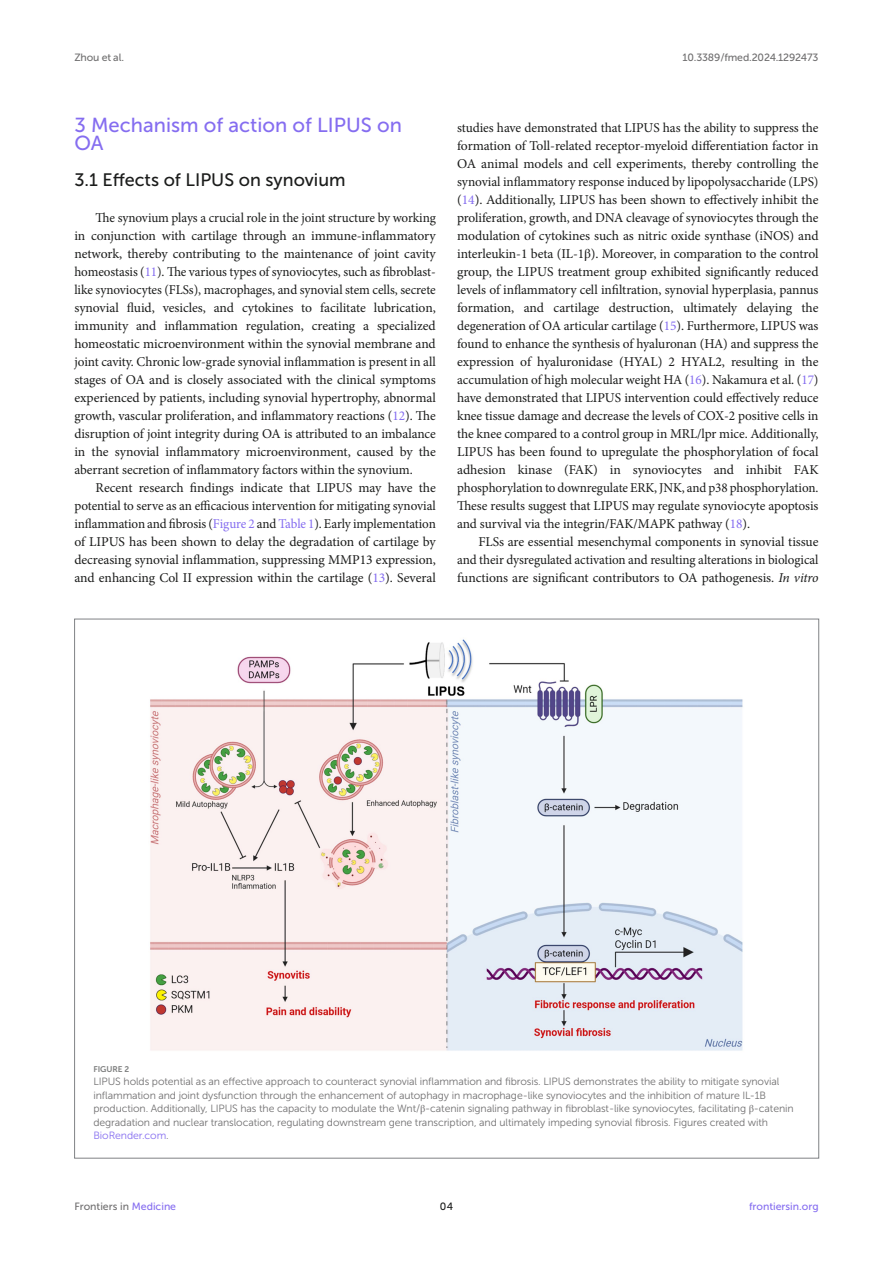
<style>
.page{position:relative;width:893px;height:1263px;background:#fff}
.page>*{position:absolute;margin:0;border:0;box-sizing:border-box;transform-origin:0 0}
.HEAD_1{font:20.25px/18px "Museo Sans 500";color:#856df0}
.HEAD_2_after_HEAD_1{font:18px "Museo Sans 500";color:#1b1c1b}
.TEXT{font:13.5px/18px "Minion Pro";letter-spacing:-.005em;color:#1b1c1b;text-align:justify}
.TEXT_FLUSH{font:13.5px/18px "Minion Pro";letter-spacing:-.005em;color:#1b1c1b;text-align:justify}
.FIG_LEG{font:10.5px/13.5px "Museo Sans 300";letter-spacing:-.01em;color:#706f70}
.t1{font:10.5px "Museo Sans 500";letter-spacing:-.015em;color:#706f70}
.t2{font:10.5px "Museo Sans 500";color:#856df0}
.t3{font:10.5px "Museo Sans 500";color:#1b1c1b}
.FIG_HD{font:8.25px "Museo Sans 700";letter-spacing:-.01em;color:#7e7f7f}
.s1{color:#856df0}
.s2{font-family:"STIX General"}
.s3{font-style:italic}
</style>
<div class="page">
<img style="left:150px;top:639px;width:593px;height:412px">
<p class="t1" style="left:74px;top:51px;width:51px">Zhou et al.</p>
<p class="t1" style="left:682px;top:51px;width:137px">10.3389/fmed.2024.1292473</p>
<p class="HEAD_1" style="left:74px;top:116px;width:329px">3 Mechanism of action of LIPUS on<br>OA</p>
<p class="HEAD_2_after_HEAD_1" style="left:74px;top:170px;width:273px">3.1 Effects of LIPUS on synovium</p>
<p class="TEXT_FLUSH" style="left:74px;top:209px;width:363px;text-indent:21px">The synovium plays a crucial role in the joint structure by working in conjunction with cartilage through an immune-inflammatory network, thereby contributing to the maintenance of joint cavity homeostasis (<span class="s1">11</span>). The various types of synoviocytes, such as fibroblast&shy;like synoviocytes (FLSs), macrophages, and synovial stem cells, secrete synovial fluid, vesicles, and cytokines to facilitate lubrication, immunity and inflammation regulation, creating a specialized homeostatic microenvironment within the synovial membrane and joint cavity. Chronic low-grade synovial inflammation is present in all stages of OA and is closely associated with the clinical symptoms experienced by patients, including synovial hypertrophy, abnormal growth, vascular proliferation, and inflammatory reactions (<span class="s1">12</span>). The disruption of joint integrity during OA is attributed to an imbalance in the synovial inflammatory microenvironment, caused by the aberrant secretion of inflammatory factors within the synovium.</p>
<p class="TEXT" style="left:74px;top:479px;width:363px;text-indent:21px">Recent research findings indicate that LIPUS may have the potential to serve as an efficacious intervention for mitigating synovial inflammation and fibrosis (<span class="s1">Figure 2</span> and <span class="s1">Table 1</span>). Early implementation of LIPUS has been shown to delay the degradation of cartilage by decreasing synovial inflammation, suppressing MMP13 expression, and enhancing Col II expression within the cartilage (<span class="s1">13</span>). Several</p>
<p class="TEXT" style="left:457px;top:119px;width:363px">studies have demonstrated that LIPUS has the ability to suppress the formation of Toll-related receptor-myeloid differentiation factor in OA animal models and cell experiments, thereby controlling the synovial inflammatory response induced by lipopolysaccharide (LPS) (<span class="s1">14</span>). Additionally, LIPUS has been shown to effectively inhibit the proliferation, growth, and DNA cleavage of synoviocytes through the modulation of cytokines such as nitric oxide synthase (iNOS) and interleukin-1 beta (IL-1<span class="s2">β</span>). Moreover, in comparation to the control group, the LIPUS treatment group exhibited significantly reduced levels of inflammatory cell infiltration, synovial hyperplasia, pannus formation, and cartilage destruction, ultimately delaying the degeneration of OA articular cartilage (<span class="s1">15</span>). Furthermore, LIPUS was found to enhance the synthesis of hyaluronan (HA) and suppress the expression of hyaluronidase (HYAL) 2 HYAL2, resulting in the accumulation of high molecular weight HA (<span class="s1">16</span>). Nakamura et al. (<span class="s1">17</span>) have demonstrated that LIPUS intervention could effectively reduce knee tissue damage and decrease the levels of COX-2 positive cells in the knee compared to a control group in MRL/lpr mice. Additionally, LIPUS has been found to upregulate the phosphorylation of focal adhesion kinase (FAK) in synoviocytes and inhibit FAK phosphorylation to downregulate ERK, JNK, and p38 phosphorylation.<br>These results suggest that LIPUS may regulate synoviocyte apoptosis and survival via the integrin/FAK/MAPK pathway (<span class="s1">18</span>).</p>
<p class="TEXT" style="left:457px;top:533px;width:363px;text-indent:21px">FLSs are essential mesenchymal components in synovial tissue and their dysregulated activation and resulting alterations in biological functions are significant contributors to OA pathogenesis. <span class="s3">In vitro</span></p>
<p class="FIG_HD" style="left:94px;top:1064px;width:37px">FIGURE 2</p>
<p class="FIG_LEG" style="left:94px;top:1075px;width:702px">LIPUS holds potential as an effective approach to counteract synovial inflammation and fibrosis. LIPUS demonstrates the ability to mitigate synovial inflammation and joint dysfunction through the enhancement of autophagy in macrophage-like synoviocytes and the inhibition of mature IL-1B production. Additionally, LIPUS has the capacity to modulate the Wnt/<span class="s2">β</span>-catenin signaling pathway in fibroblast-like synoviocytes, facilitating <span class="s2">β</span>-catenin degradation and nuclear translocation, regulating downstream gene transcription, and ultimately impeding synovial fibrosis. Figures created with <span class="s1">BioRender.com</span>.</p>
<p class="t1" style="left:74px;top:1200px;width:103px">Frontiers in <span class="s1">Medicine</span></p>
<p class="t3" style="left:440px;top:1200px;width:15px">04</p>
<p class="t2" style="left:749px;top:1200px;width:71px">frontiersin.org</p>
</div>
